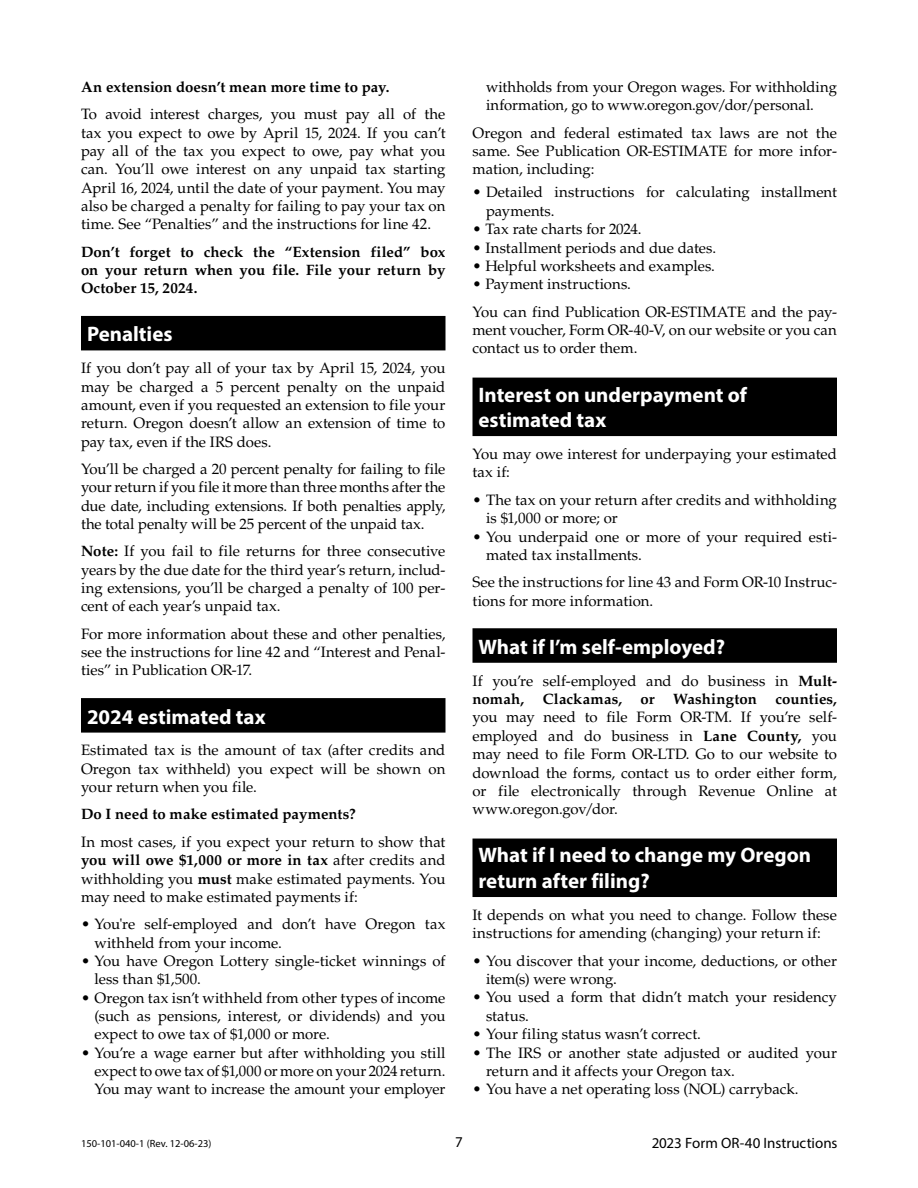
<style>
.page{position:relative;width:918px;height:1188px;background:#fff}
.page>*{position:absolute;margin:0;border:0;box-sizing:border-box;transform-origin:0 0}
.t1{font:700 21px/25.7px "Myriad Pro";color:#fff}
.t2{font:15px/18.3px "Palatino LT Std";letter-spacing:.005em;color:#000}
.t3{font:700 15px/18.3px "Palatino LT Std";letter-spacing:.005em;color:#000;text-align:justify}
.t4{font:15px "Myriad Pro";color:#000}
.t5{font:10.5px "Myriad Pro";color:#000}
.s1{font-weight:700}
.s2{font-weight:400}
</style>
<div class="page">
<div style="left:81px;top:316px;width:365px;height:34px;background:#000"></div>
<div style="left:81px;top:698px;width:365px;height:35px;background:#000"></div>
<div style="left:472px;top:378px;width:365px;height:58px;background:#000"></div>
<div style="left:472px;top:628px;width:365px;height:35px;background:#000"></div>
<div style="left:472px;top:839px;width:365px;height:58px;background:#000"></div>
<p class="t3" style="left:81px;top:78px;width:310px">An extension doesn’t mean more time to pay.</p>
<p class="t2" style="left:81px;top:105px;width:366px;text-align:justify">To avoid interest charges, you must pay all of the tax you expect to owe by April 15, 2024. If you can’t pay all of the tax you expect to owe, pay what you can. You’ll owe interest on any unpaid tax starting April 16, 2024, until the date of your payment. You may also be charged a penalty for failing to pay your tax on time. See “Penalties” and the instructions for line 42.</p>
<p class="t3" style="left:81px;top:243px;width:366px">Don’t forget to check the “Extension filed” box on your return when you file. File your return by October 15, 2024.</p>
<h1 class="t1" style="left:87px;top:321px;width:87px">Penalties</h1>
<p class="t2" style="left:81px;top:359px;width:366px;text-align:justify">If you don’t pay all of your tax by April 15, 2024, you may be charged a 5 percent penalty on the unpaid amount, even if you requested an extension to file your return. Oregon doesn’t allow an extension of time to pay tax, even if the IRS does.</p>
<p class="t2" style="left:81px;top:460px;width:366px;text-align:justify">You’ll be charged a 20 percent penalty for failing to file your return if you file it more than three months after the due date, including extensions. If both penalties apply, the total penalty will be 25 percent of the unpaid tax.</p>
<p class="t2" style="left:81px;top:542px;width:366px;text-align:justify"><span class="s1">Note:</span> If you fail to file returns for three consecutive years by the due date for the third year’s return, includ&shy;ing extensions, you’ll be charged a penalty of 100 per&shy;cent of each year’s unpaid tax.</p>
<p class="t2" style="left:81px;top:625px;width:366px;text-align:justify">For more information about these and other penalties, see the instructions for line 42 and “Interest and Penal&shy;ties” in Publication OR-17.</p>
<h1 class="t1" style="left:87px;top:703px;width:180px">2024 estimated tax</h1>
<p class="t2" style="left:81px;top:741px;width:366px;text-align:justify">Estimated tax is the amount of tax (after credits and Oregon tax withheld) you expect will be shown on your return when you file.</p>
<p class="t3" style="left:81px;top:805px;width:276px">Do I need to make estimated payments?</p>
<p class="t2" style="left:81px;top:833px;width:366px;text-align:justify">In most cases, if you expect your return to show that <span class="s1">you will owe $1,000 or more in tax</span> after credits and withholding you <span class="s1">must</span> make estimated payments. You may need to make estimated payments if:</p>
<p class="t2" style="left:94px;top:915px;width:352px;text-indent:-14px">• You're self-employed and don’t have Oregon tax withheld from your income.</p>
<p class="t2" style="left:94px;top:952px;width:352px;text-indent:-14px">• You have Oregon Lottery single-ticket winnings of less than $1,500.</p>
<p class="t2" style="left:94px;top:989px;width:352px;text-align:justify;text-indent:-14px">• Oregon tax isn’t withheld from other types of income (such as pensions, interest, or dividends) and you expect to owe tax of $1,000 or more.</p>
<p class="t2" style="left:94px;top:1044px;width:353px;text-align:justify;text-indent:-14px">• You’re a wage earner but after withholding you still expect to owe tax of $1,000 or more on your 2024 return.<br>You may want to increase the amount your employer</p>
<p class="t2" style="left:486px;top:78px;width:352px">withholds from your Oregon wages. For withholding information, go to www.oregon.gov/dor/personal.</p>
<p class="t2" style="left:472px;top:124px;width:366px;text-align:justify">Oregon and federal estimated tax laws are not the same. See Publication OR-ESTIMATE for more infor&shy;mation, including:</p>
<p class="t2" style="left:486px;top:183px;width:352px;text-indent:-14px">• Detailed instructions for calculating installment payments.</p>
<p class="t2" style="left:472px;top:220px;width:171px">• Tax rate charts for 2024.</p>
<p class="t2" style="left:472px;top:239px;width:245px">• Installment periods and due dates.</p>
<p class="t2" style="left:472px;top:257px;width:244px">• Helpful worksheets and examples.</p>
<p class="t2" style="left:472px;top:271px;width:366px;line-height:27.5px">• Payment instructions.<br>You can find Publication OR-ESTIMATE and the pay-</p>
<p class="t2" style="left:472px;top:321px;width:366px">ment voucher, Form OR-40-V, on our website or you can contact us to order them.</p>
<h1 class="t1" style="left:478px;top:381px;width:270px">Interest on underpayment of estimated tax</h1>
<p class="t2" style="left:472px;top:445px;width:366px">You may owe interest for underpaying your estimated tax if:</p>
<p class="t2" style="left:486px;top:491px;width:353px;text-indent:-14px">• The tax on your return after credits and withholding is $1,000 or more; or</p>
<p class="t2" style="left:486px;top:527px;width:352px;text-indent:-14px">• You underpaid one or more of your required esti&shy;mated tax installments.</p>
<p class="t2" style="left:472px;top:573px;width:366px">See the instructions for line 43 and Form OR-10 Instruc&shy;tions for more information.</p>
<h1 class="t1" style="left:478px;top:633px;width:248px">What if I’m self-employed?</h1>
<p class="t3" style="left:472px;top:671px;width:366px"><span class="s2">If you’re self-employed and do business in</span> Mult&shy;nomah, Clackamas, or Washington counties,</p>
<p class="t2" style="left:472px;top:708px;width:366px;text-align:justify">you may need to file Form OR-TM. If you’re self&shy;employed and do business in <span class="s1">Lane County,</span> you may need to file Form OR‑LTD. Go to our website to download the forms, contact us to order either form, or file electronically through Revenue Online at www.oregon.gov/dor.</p>
<h1 class="t1" style="left:478px;top:842px;width:334px">What if I need to change my Oregon return after filing?</h1>
<p class="t2" style="left:472px;top:906px;width:366px">It depends on what you need to change. Follow these instructions for amending (changing) your return if:</p>
<p class="t2" style="left:486px;top:952px;width:352px;text-indent:-14px">• You discover that your income, deductions, or other item(s) were wrong.</p>
<p class="t2" style="left:486px;top:988px;width:352px;text-indent:-14px">• You used a form that didn’t match your residency status.</p>
<p class="t2" style="left:472px;top:1025px;width:230px">• Your filing status wasn’t correct.</p>
<p class="t2" style="left:486px;top:1044px;width:352px;text-indent:-14px">• The IRS or another state adjusted or audited your return and it affects your Oregon tax.</p>
<p class="t2" style="left:472px;top:1080px;width:328px">• You have a net operating loss (NOL) carryback.</p>
<p class="t5" style="left:81px;top:1137px;width:132px">150-101-040-1 (Rev. 12-06-23)</p>
<p class="t4" style="left:455px;top:1133px;width:9px">7</p>
<p class="t4" style="left:652px;top:1133px;width:187px">2023 Form OR-40 Instructions</p>
</div>
